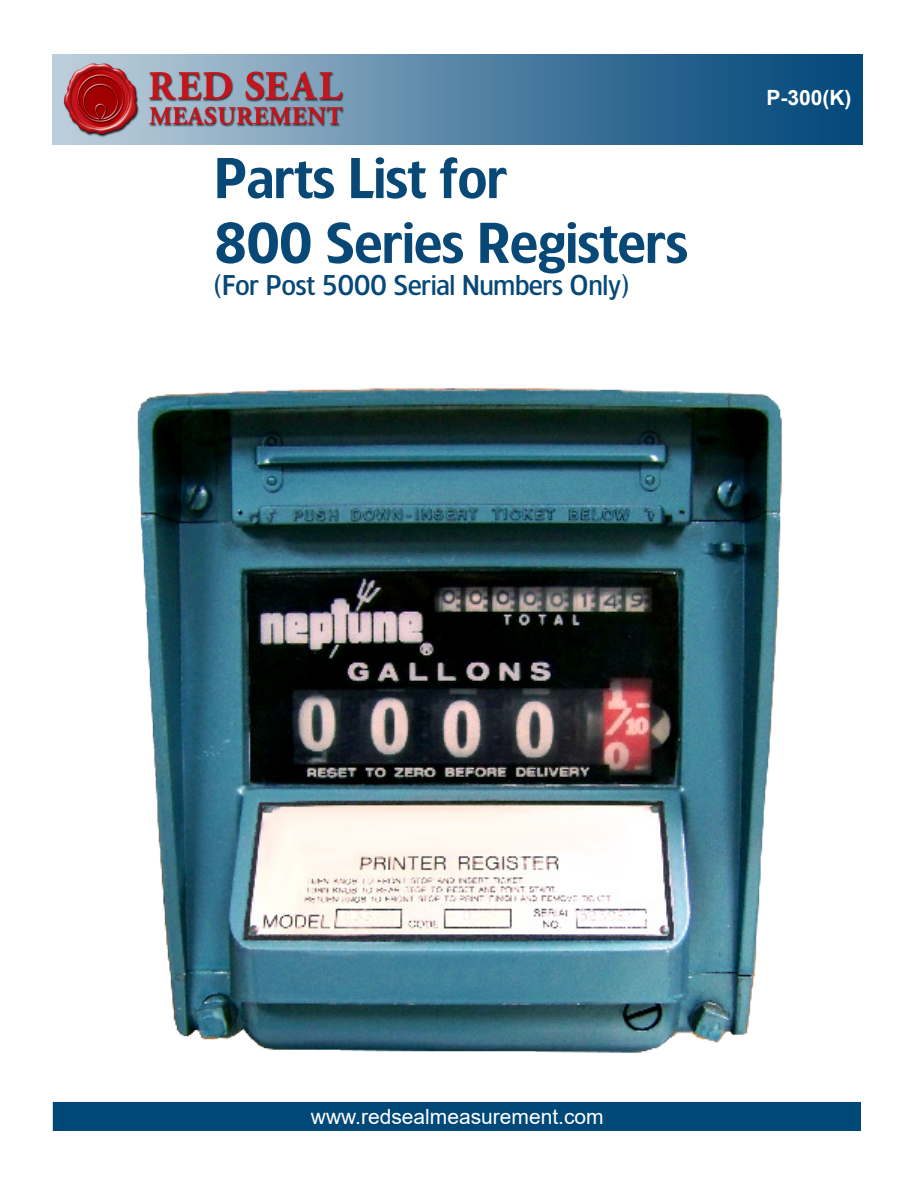
<style>
.page{position:relative;width:918px;height:1188px;background:#fff}
.page>*{position:absolute;margin:0;border:0;box-sizing:border-box;transform-origin:0 0}
.t1{font:600 54px "TF Forever";color:#074877}
.Subtitle{font:500 27px "TF Forever";color:#074877}
.t2{font:21px "Arial";color:#fff}
.t3{font:700 21px "Arial";color:#fff}
</style>
<div class="page">
<img style="left:53px;top:54px;width:810px;height:90px">
<div style="left:50px;top:1099px;width:814px;height:35px;background:#004877;border:3px solid #fff"></div>
<img style="left:137px;top:388px;width:645px;height:665px">
<p class="t1" style="left:214px;top:146px;width:295px">Parts List for</p>
<p class="t1" style="left:214px;top:210px;width:475px">800 Series Registers</p>
<p class="Subtitle" style="left:214px;top:269px;width:416px">(For Post 5000 Serial Numbers Only)</p>
<p class="t3" style="left:766px;top:83px;width:87px">P-300(K)</p>
<p class="t2" style="left:311px;top:1102px;width:294px">www.redsealmeasurement.com</p>
</div>
